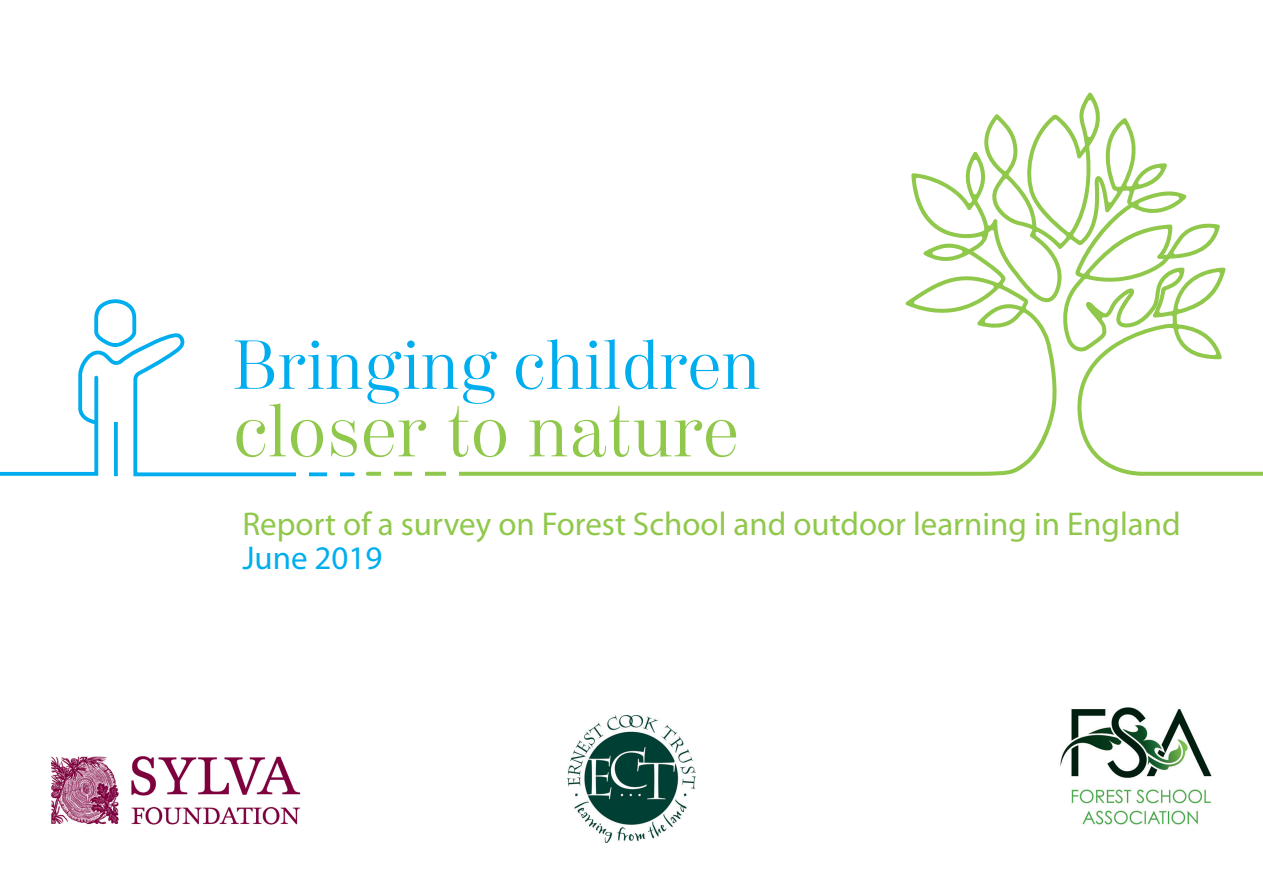
<style>
.page{position:relative;width:1263px;height:893px;background:#fff}
.page>*{position:absolute;margin:0;border:0;box-sizing:border-box;transform-origin:0 0}
.t1{font:300 73.5px "Moderno FB";letter-spacing:.02em;color:#90c84c}
.t2{font:300 69px "Moderno FB";letter-spacing:.02em;color:#00aeef}
.t3{font:33px "Myriad Pro";color:#90c84c}
.t4{font:33px "Myriad Pro";color:#00aeef}
.s1{font-size:70.5px}
</style>
<div class="page">
<svg style="left:0;top:301px;width:355px;height:176px"></svg>
<img style="left:51px;top:756px;width:250px;height:69px">
<img style="left:568px;top:715px;width:127px;height:128px">
<img style="left:1060px;top:707px;width:152px;height:118px">
<svg style="left:366px;top:93px;width:897px;height:383px"></svg>
<svg style="left:114px;top:422px;width:4px;height:54px"></svg>
<div style="left:381px;top:469px;width:13px;height:8px;background:#fff"></div>
<div style="left:412px;top:470px;width:13px;height:8px;background:#fff"></div>
<div style="left:446px;top:470px;width:13px;height:8px;background:#fff"></div>
<div style="left:327px;top:469px;width:13px;height:8px;background:#fff"></div>
<div style="left:296px;top:469px;width:13px;height:8px;background:#fff"></div>
<p class="t2" style="left:234px;top:327px;width:528px">Bringing childre<span class="s1">n</span></p>
<p class="t1" style="left:234px;top:390px;width:506px">closer to nature</p>
<p class="t3" style="left:242px;top:503px;width:940px">Report of a survey on Forest School and outdoor learning in England</p>
<p class="t4" style="left:242px;top:538px;width:141px">June 2019</p>
</div>
